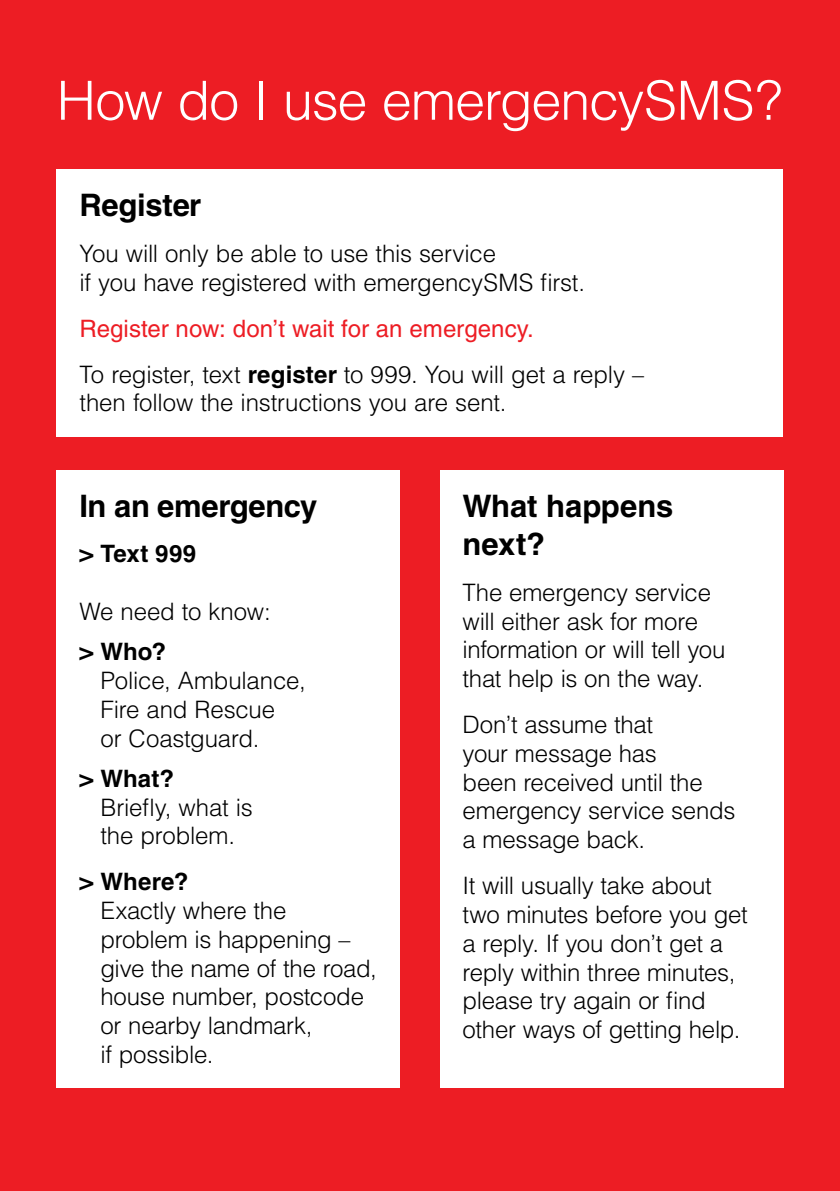
<style>
.page{position:relative;width:840px;height:1191px;background:#fff}
.page>*{position:absolute;margin:0;border:0;box-sizing:border-box;transform-origin:0 0}
.t1{font:300 54px "Helvetica";letter-spacing:-.02em;color:#fff}
.t2{font:700 31px/38.4px "Helvetica";letter-spacing:-.01em;color:#000}
.t3{font:300 24px/28.8px "Helvetica";letter-spacing:-.01em;color:#000}
.t4{font:700 24px "Helvetica";letter-spacing:.005em;color:#000}
.s1{font-weight:400;color:#ed1d24}
.s2{font-weight:700}
</style>
<div class="page">
<div style="left:0;top:0;width:839px;height:1191px;background:#ed1d24"></div>
<div style="left:57px;top:170px;width:725px;height:267px;background:#fff"></div>
<div style="left:57px;top:470px;width:343px;height:617px;background:#fff"></div>
<div style="left:439px;top:470px;width:343px;height:617px;background:#fff"></div>
<h1 class="t1" style="left:57px;top:67px;width:726px">How do I use emergencySMS?</h1>
<p class="t2" style="left:79px;top:186px;width:123px">Register</p>
<p class="t3" style="left:79px;top:239px;width:507px">You will only be able to use this service<br>if you have registered with emergencySMS first.</p>
<p class="t3" style="left:79px;top:305px;width:566px;line-height:45.8px"><span class="s1">Register now: don’t wait for an emergency.<br></span>To register, text <span class="s2">register</span> to 999. You will get a reply –</p>
<p class="t3" style="left:79px;top:388px;width:428px">then follow the instructions you are sent.</p>
<p class="t2" style="left:79px;top:486px;width:239px">In an emergency</p>
<p class="t4" style="left:79px;top:539px;width:118px">&gt; Text 999</p>
<p class="t3" style="left:79px;top:597px;width:193px">We need to know:</p>
<p class="t4" style="left:79px;top:637px;width:88px">&gt; Who?</p>
<p class="t3" style="left:100px;top:666px;width:207px">Police, Ambulance,<br>Fire and Rescue<br>or Coastguard.</p>
<p class="t4" style="left:79px;top:763px;width:96px">&gt; What?</p>
<p class="t3" style="left:100px;top:792px;width:154px">Briefly, what is the problem.</p>
<p class="t4" style="left:79px;top:867px;width:110px">&gt; Where?</p>
<p class="t3" style="left:100px;top:895px;width:278px">Exactly where the problem is happening – give the name of the road, house number, postcode or nearby landmark,<br>if possible.</p>
<p class="t2" style="left:462px;top:486px;width:212px">What happens next?</p>
<p class="t3" style="left:462px;top:577px;width:264px">The emergency service will either ask for more information or will tell you that help is on the way.</p>
<p class="t3" style="left:462px;top:710px;width:274px">Don’t assume that<br>your message has<br>been received until the emergency service sends a message back.</p>
<p class="t3" style="left:462px;top:871px;width:287px">It will usually take about two minutes before you get a reply. If you don’t get a reply within three minutes, please try again or find other ways of getting help.</p>
</div>
